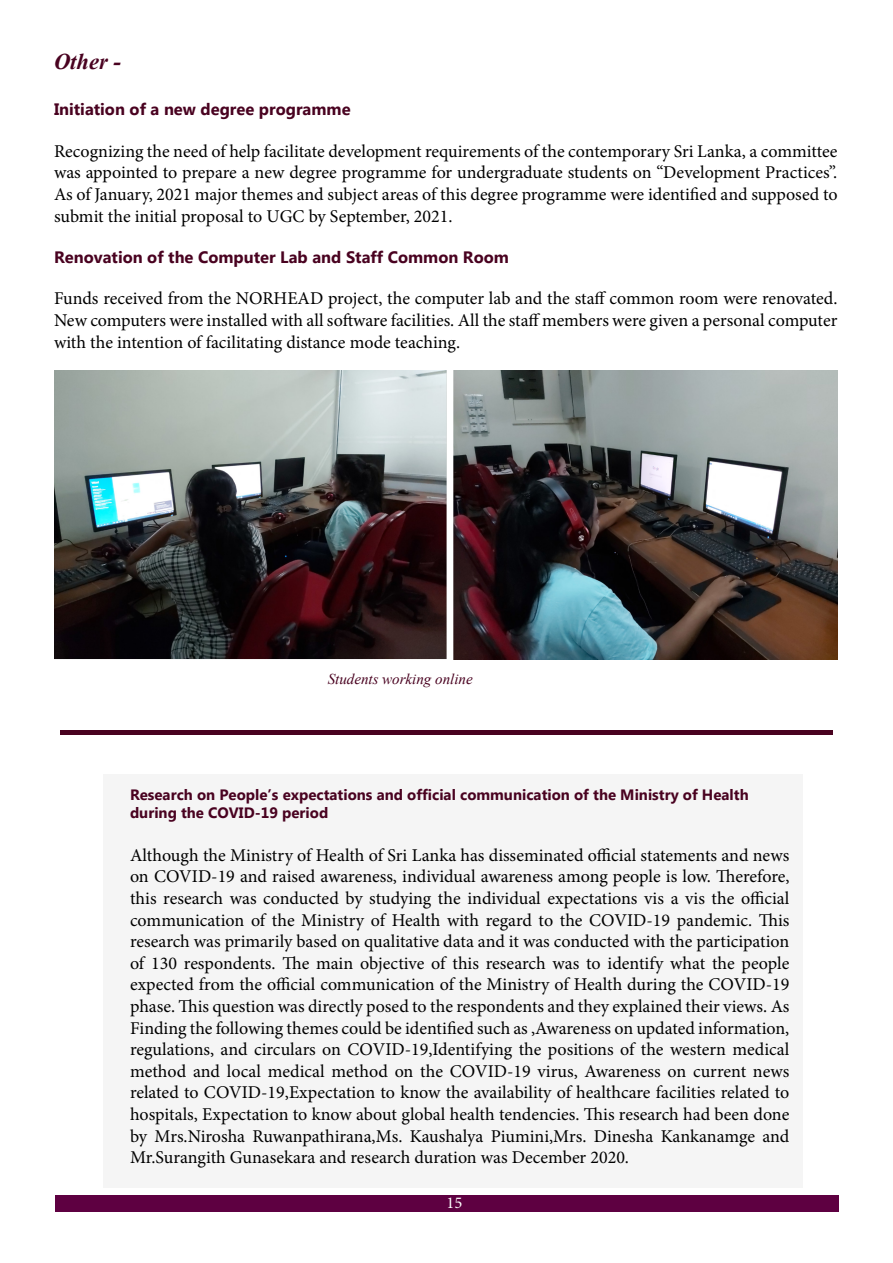
<style>
.page{position:relative;width:893px;height:1263px;background:#fff}
.page>*{position:absolute;margin:0;border:0;box-sizing:border-box;transform-origin:0 0}
.t1{font:italic 700 22.5px "Times New Roman";color:#490220}
.t2{font:18px/21.6px "Minion Pro";color:#000;text-align:justify}
.t3{font:700 16.5px "Microsoft New Tai Lue";color:#490220}
.t4{font:16.5px "Minion Pro";color:#fff}
.t5{font:700 15px/18px "Microsoft New Tai Lue";color:#490220}
.t6{font:italic 15px "Times New Roman";color:#490220}
</style>
<div class="page">
<div style="left:55px;top:1195px;width:783px;height:17px;background:#5e0041"></div>
<img style="left:55px;top:370px;width:391px;height:290px">
<img style="left:453px;top:370px;width:384px;height:290px">
<div style="left:103px;top:775px;width:700px;height:413px;background:#f5f5f5"></div>
<div style="left:60px;top:730px;width:773px;height:5px;background:#490220"></div>
<p class="t1" style="left:54px;top:46px;width:68px">Other -</p>
<p class="t3" style="left:54px;top:100px;width:298px">Initiation of a new degree programme</p>
<p class="t2" style="left:54px;top:140px;width:785px">Recognizing the need of help facilitate development requirements of the contemporary Sri Lanka, a committee was appointed to prepare a new degree programme for undergraduate students on “Development Practices”.<br>As of January, 2021 major themes and subject areas of this degree programme were identified and supposed to submit the initial proposal to UGC by September, 2021.</p>
<p class="t3" style="left:54px;top:248px;width:457px">Renovation of the Computer Lab and Staff Common Room</p>
<p class="t2" style="left:54px;top:288px;width:785px">Funds received from the NORHEAD project, the computer lab and the staff common room were renovated.<br>New computers were installed with all software facilities. All the staff members were given a personal computer with the intention of facilitating distance mode teaching.</p>
<p class="t6" style="left:328px;top:669px;width:147px">Students working online</p>
<p class="t5" style="left:130px;top:786px;width:620px">Research on People’s expectations and official communication of the Ministry of Health during the COVID-19 period</p>
<p class="t2" style="left:130px;top:844px;width:661px">Although the Ministry of Health of Sri Lanka has disseminated official statements and news on COVID-19 and raised awareness, individual awareness among people is low. Therefore, this research was conducted by studying the individual expectations vis a vis the official communication of the Ministry of Health with regard to the COVID-19 pandemic. This research was primarily based on qualitative data and it was conducted with the participation of 130 respondents. The main objective of this research was to identify what the people expected from the official communication of the Ministry of Health during the COVID-19 phase. This question was directly posed to the respondents and they explained their views. As Finding the following themes could be identified such as ,Awareness on updated information, regulations, and circulars on COVID-19,Identifying the positions of the western medical method and local medical method on the COVID-19 virus, Awareness on current news related to COVID-19,Expectation to know the availability of healthcare facilities related to hospitals, Expectation to know about global health tendencies. This research had been done by Mrs.Nirosha Ruwanpathirana,Ms. Kaushalya Piumini,Mrs. Dinesha Kankanamge and Mr.Surangith Gunasekara and research duration was December 2020.</p>
<p class="t4" style="left:446px;top:1191px;width:17px">15</p>
</div>
